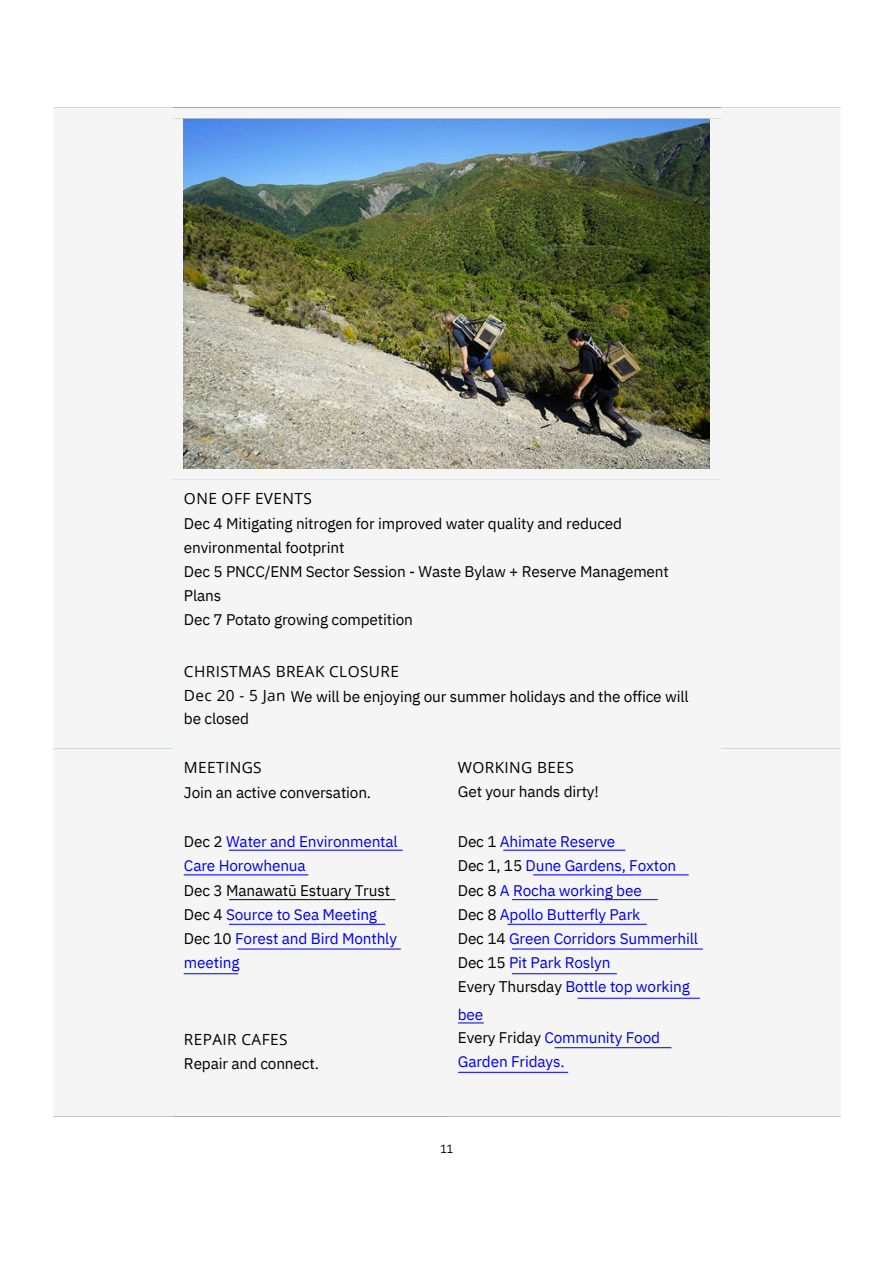
<style>
.page{position:relative;width:894px;height:1264px;background:#fff}
.page>*{position:absolute;margin:0;border:0;box-sizing:border-box;transform-origin:0 0}
.t1{font:15.3px/24px "IBM Plex Sans";letter-spacing:-.01em;color:#000}
.t2{font:15.3px/24px "IBM Plex Sans";letter-spacing:-.01em;color:#00e}
.t3{font:15.3px "Open Sans";letter-spacing:.025em;color:#000}
.t4{font:11.7px "IBM Plex Sans Cond";color:#000}
.s1{font-family:"Open Sans"}
.s2{color:#000}
</style>
<div class="page">
<div style="left:53px;top:107px;width:788px;height:1010px;background:#f5f5f5"></div>
<img style="left:184px;top:118px;width:525px;height:350px">
<p class="t3" style="left:184px;top:487px;width:129px">ONE OFF EVENTS</p>
<p class="t1" style="left:184px;top:511px;width:486px">Dec 4 Mitigating nitrogen for improved water quality and reduced environmental footprint<br>Dec 5 PNCC/ENM Sector Session - Waste Bylaw + Reserve Management Plans<br>Dec 7 Potato growing competition</p>
<p class="t3" style="left:184px;top:660px;width:216px">CHRISTMAS BREAK CLOSURE</p>
<p class="t1" style="left:184px;top:684px;width:506px"><span class="s1">Dec 20 - 5 Jan</span> We will be enjoying our summer holidays and the office will</p>
<p class="t1" style="left:184px;top:706px;width:67px">be closed</p>
<p class="t3" style="left:184px;top:756px;width:79px">MEETINGS</p>
<h1 class="t1" style="left:184px;top:780px;width:189px">Join an active conversation.</h1>
<p class="t2" style="left:184px;top:829px;width:215px"><span class="s2">Dec 2</span> Water and Environmental</p>
<p class="t2" style="left:184px;top:853px;width:123px">Care Horowhenua</p>
<p class="t1" style="left:184px;top:877px;width:207px">Dec 3 Manawatū Estuary Trust</p>
<p class="t2" style="left:184px;top:901px;width:194px"><span class="s2">Dec 4</span> Source to Sea Meeting</p>
<p class="t2" style="left:184px;top:926px;width:214px"><span class="s2">Dec 10</span> Forest and Bird Monthly</p>
<p class="t2" style="left:184px;top:950px;width:57px">meeting</p>
<p class="t3" style="left:457px;top:756px;width:117px">WORKING BEES</p>
<p class="t1" style="left:457px;top:779px;width:142px">Get your hands dirty!</p>
<p class="t2" style="left:457px;top:829px;width:159px"><span class="s2">Dec 1</span> Ahimate Reserve</p>
<p class="t2" style="left:457px;top:853px;width:220px"><span class="s2">Dec 1, 15</span> Dune Gardens, Foxton</p>
<p class="t2" style="left:457px;top:877px;width:185px"><span class="s2">Dec 8</span> A Rocha working bee</p>
<p class="t2" style="left:457px;top:901px;width:184px"><span class="s2">Dec 8</span> Apollo Butterfly Park</p>
<p class="t2" style="left:457px;top:926px;width:241px"><span class="s2">Dec 14</span> Green Corridors Summerhill</p>
<p class="t2" style="left:457px;top:950px;width:154px"><span class="s2">Dec 15</span> Pit Park Roslyn</p>
<p class="t2" style="left:457px;top:974px;width:233px"><span class="s2">Every Thursday</span> Bottle top working</p>
<p class="t3" style="left:184px;top:1028px;width:105px">REPAIR CAFES</p>
<p class="t1" style="left:184px;top:1051px;width:136px">Repair and connect.</p>
<p class="t2" style="left:457px;top:1002px;width:27px">bee</p>
<p class="t2" style="left:457px;top:1025px;width:204px"><span class="s2">Every Friday</span> Community Food<br>Garden Fridays.</p>
<p class="t4" style="left:440px;top:1140px;width:14px">11</p>
</div>
